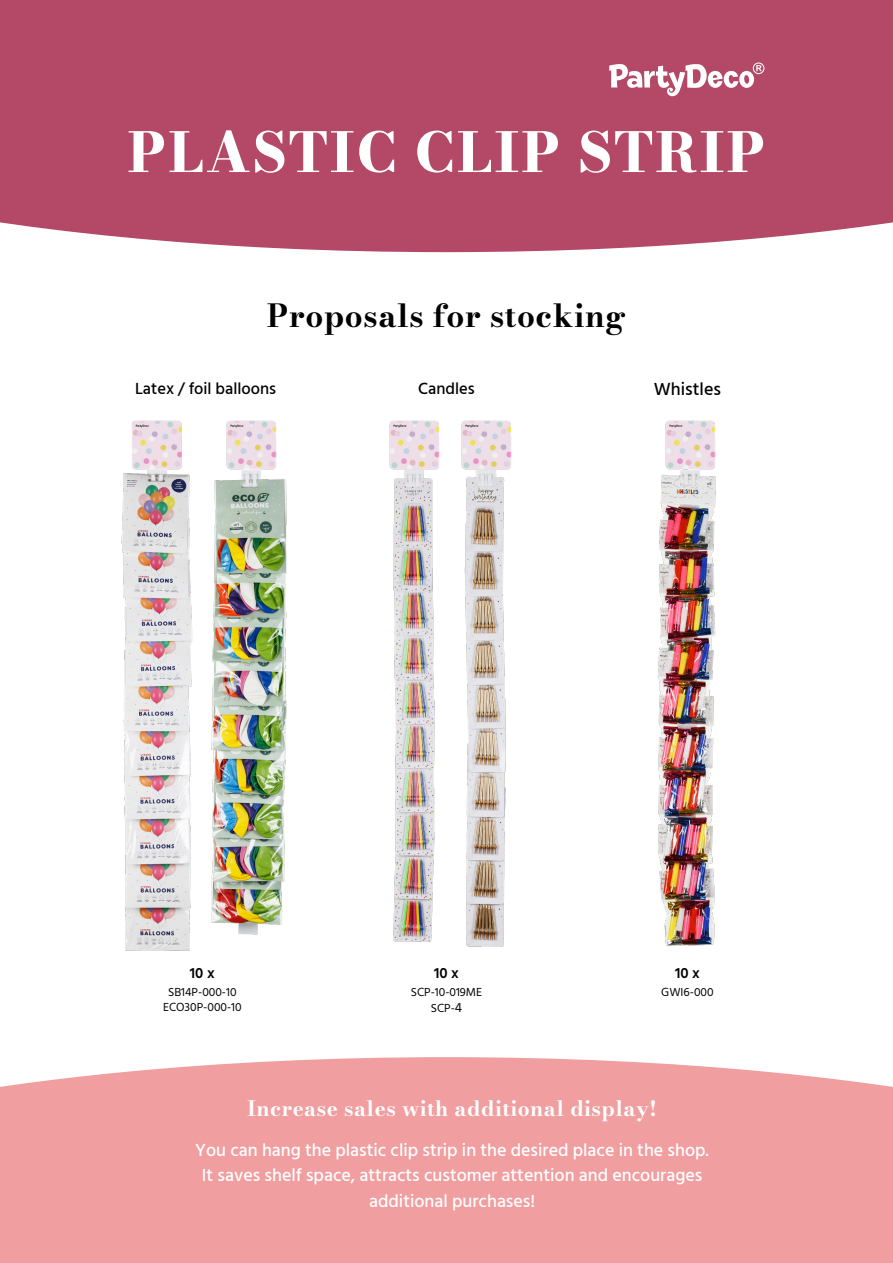
<style>
.page{position:relative;width:893px;height:1263px;background:#fff}
.page>*{position:absolute;margin:0;border:0;box-sizing:border-box;transform-origin:0 0}
.t1{font:800 54.6px "Bodoni Moda 9 pt";letter-spacing:.04em;color:#fff}
.t2{font:700 31.5px "Bodoni Moda 9 pt";letter-spacing:.02em;color:#000}
.t3{font:700 21px "Bodoni Moda 9 pt";letter-spacing:.02em;color:#fff}
.t4{font:500 18px/25.5px "Hind Siliguri";color:#fff;text-align:center}
.t5{font:500 18px "Hind Siliguri";color:#000}
.t6{font:500 16.5px "Hind Siliguri";color:#000}
.t7{font:600 15px "Hind Siliguri";color:#000}
.t8{font:12px/15px "Hind Siliguri";color:#000;text-align:center}
.s1{font-size:13.5px}
</style>
<div class="page">
<div style="left:0;top:0;width:893px;height:252px;background:#b44967"></div>
<div style="left:0;top:1057px;width:893px;height:206px;background:#f09ea0"></div>
<svg style="left:609px;top:63px;width:155px;height:34px"></svg>
<img style="left:121px;top:420px;width:72px;height:531px">
<img style="left:211px;top:420px;width:76px;height:515px">
<img style="left:468px;top:420px;width:44px;height:527px">
<img style="left:389px;top:420px;width:79px;height:527px">
<img style="left:658px;top:420px;width:58px;height:527px">
<h1 class="t1" style="left:127px;top:115px;width:639px">PLASTIC CLIP STRIP</h1>
<h2 class="t2" style="left:267px;top:294px;width:361px">Proposals for stocking</h2>
<p class="t6" style="left:135px;top:376px;width:143px">Latex / foil balloons</p>
<p class="t6" style="left:418px;top:376px;width:58px">Candles</p>
<p class="t5" style="left:654px;top:376px;width:69px">Whistles</p>
<p class="t7" style="left:190px;top:962px;width:26px">10 x</p>
<p class="t8" style="left:163px;top:985px;width:80px">SB14P-000-10<br>ECO30P-000-10</p>
<p class="t7" style="left:434px;top:962px;width:26px">10 x</p>
<p class="t8" style="left:411px;top:984px;width:73px;line-height:16.5px">SCP-10-019ME<br>SCP-<span class="s1">4</span></p>
<p class="t7" style="left:675px;top:962px;width:26px">10 x</p>
<p class="t8" style="left:661px;top:985px;width:54px">GWI6-000</p>
<p class="t3" style="left:247px;top:1094px;width:411px">Increase sales with additional display!</p>
<p class="t4" style="left:195px;top:1138px;width:515px">You can hang the plastic clip strip in the desired place in the shop.<br>It saves shelf space, attracts customer attention and encourages additional purchases!</p>
</div>
